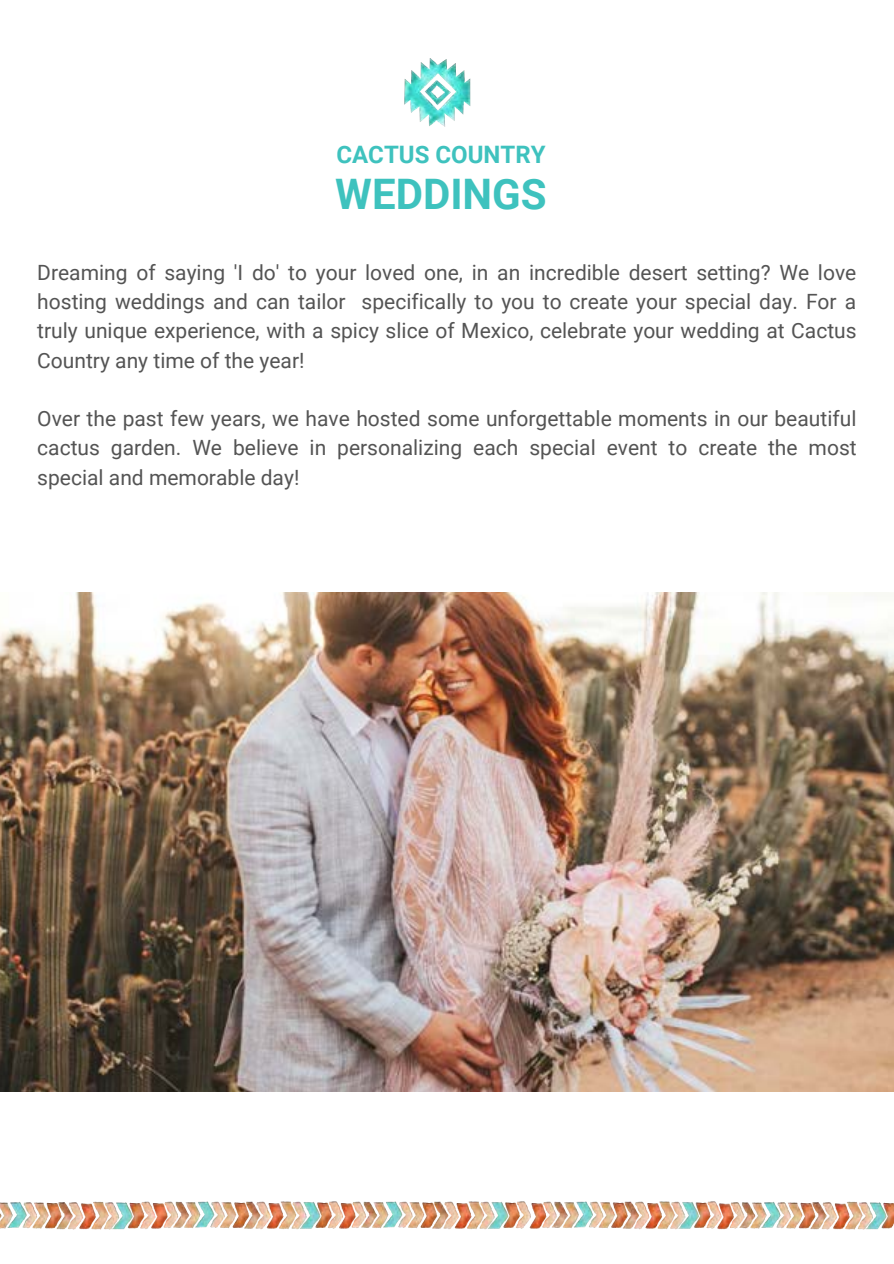
<style>
.page{position:relative;width:894px;height:1264px;background:#fff}
.page>*{position:absolute;margin:0;border:0;box-sizing:border-box;transform-origin:0 0}
.t1{font:700 42px "Roboto";color:#3ec2be}
.t2{font:700 24px "Roboto";color:#3ec2be}
.t3{font:21px/29.2px "Roboto";color:#545454;text-align:justify}
</style>
<div class="page">
<img style="left:404px;top:58px;width:67px;height:69px">
<img style="left:0;top:592px;width:893px;height:499px">
<img style="left:0;top:1201px;width:893px;height:29px">
<p class="t2" style="left:336px;top:138px;width:211px">CACTUS COUNTRY</p>
<p class="t1" style="left:335px;top:165px;width:213px">WEDDINGS</p>
<p class="t3" style="left:37px;top:257px;width:820px">Dreaming of saying 'I do' to your loved one, in an incredible desert setting? We love hosting weddings and can tailor specifically to you to create your special day. For a truly unique experience, with a spicy slice of Mexico, celebrate your wedding at Cactus Country any time of the year!</p>
<p class="t3" style="left:37px;top:403px;width:820px">Over the past few years, we have hosted some unforgettable moments in our beautiful cactus garden. We believe in personalizing each special event to create the most special and memorable day!</p>
</div>
